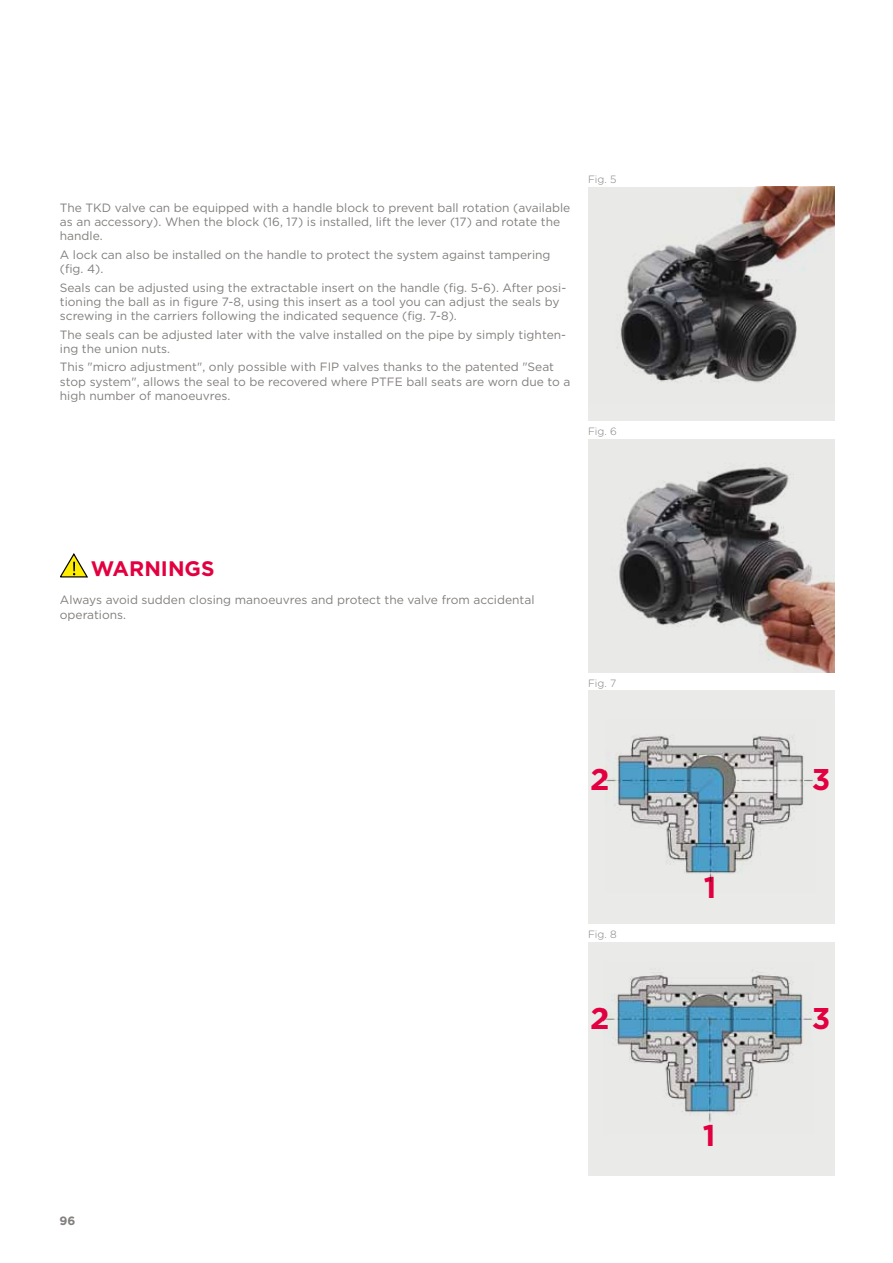
<style>
.page{position:relative;width:893px;height:1263px;background:#fff}
.page>*{position:absolute;margin:0;border:0;box-sizing:border-box;transform-origin:0 0}
.t1{font:700 30px "Gotham";color:#e20040}
.t2{font:700 21px "Gotham";color:#e20040}
.t3{font:12px/14.2px "Gotham";color:#827f7c}
.t4{font:700 12px "Gotham";color:#827f7c}
.t5{font:300 10.5px "Gotham";color:#827f7c}
</style>
<div class="page">
<div style="left:588px;top:690px;width:247px;height:234px;background:#eaeae9"></div>
<div style="left:588px;top:942px;width:247px;height:234px;background:#eaeae9"></div>
<svg style="left:60px;top:553px;width:28px;height:25px"></svg>
<div style="left:588px;top:187px;width:247px;height:234px;background:#eaeae9"></div>
<img style="left:617px;top:187px;width:218px;height:196px">
<img style="left:588px;top:439px;width:247px;height:234px">
<img style="left:606px;top:736px;width:207px;height:146px">
<img style="left:605px;top:972px;width:207px;height:151px">
<p class="t3" style="left:60px;top:200px;width:512px">The TKD valve can be equipped with a handle block to prevent ball rotation (available as an accessory). When the block (16, 17) is installed, lift the lever (17) and rotate the handle.</p>
<p class="t3" style="left:60px;top:247px;width:492px">A lock can also be installed on the handle to protect the system against tampering (fig. 4).</p>
<p class="t3" style="left:60px;top:280px;width:508px">Seals can be adjusted using the extractable insert on the handle (fig. 5-6). After posi&shy;tioning the ball as in figure 7-8, using this insert as a tool you can adjust the seals by screwing in the carriers following the indicated sequence (fig. 7-8).</p>
<p class="t3" style="left:60px;top:327px;width:508px">The seals can be adjusted later with the valve installed on the pipe by simply tighten&shy;ing the union nuts.</p>
<p class="t3" style="left:60px;top:360px;width:512px">This "micro adjustment", only possible with FIP valves thanks to the patented "Seat stop system", allows the seal to be recovered where PTFE ball seats are worn due to a high number of manoeuvres.</p>
<p class="t5" style="left:588px;top:173px;width:30px">Fig. 5</p>
<p class="t5" style="left:588px;top:424px;width:30px">Fig. 6</p>
<h2 class="t2" style="left:91px;top:554px;width:125px">WARNINGS</h2>
<p class="t3" style="left:60px;top:593px;width:476px">Always avoid sudden closing manoeuvres and protect the valve from accidental operations.</p>
<p class="t5" style="left:588px;top:676px;width:30px">Fig. 7</p>
<h1 class="t1" style="left:590px;top:760px;width:20px">2</h1>
<p class="t5" style="left:588px;top:927px;width:30px">Fig. 8</p>
<h1 class="t1" style="left:590px;top:998px;width:20px">2</h1>
<p class="t4" style="left:60px;top:1212px;width:17px">96</p>
<h1 class="t1" style="left:704px;top:868px;width:14px">1</h1>
<h1 class="t1" style="left:703px;top:1115px;width:14px">1</h1>
<h1 class="t1" style="left:812px;top:760px;width:20px">3</h1>
<h1 class="t1" style="left:812px;top:998px;width:20px">3</h1>
</div>
